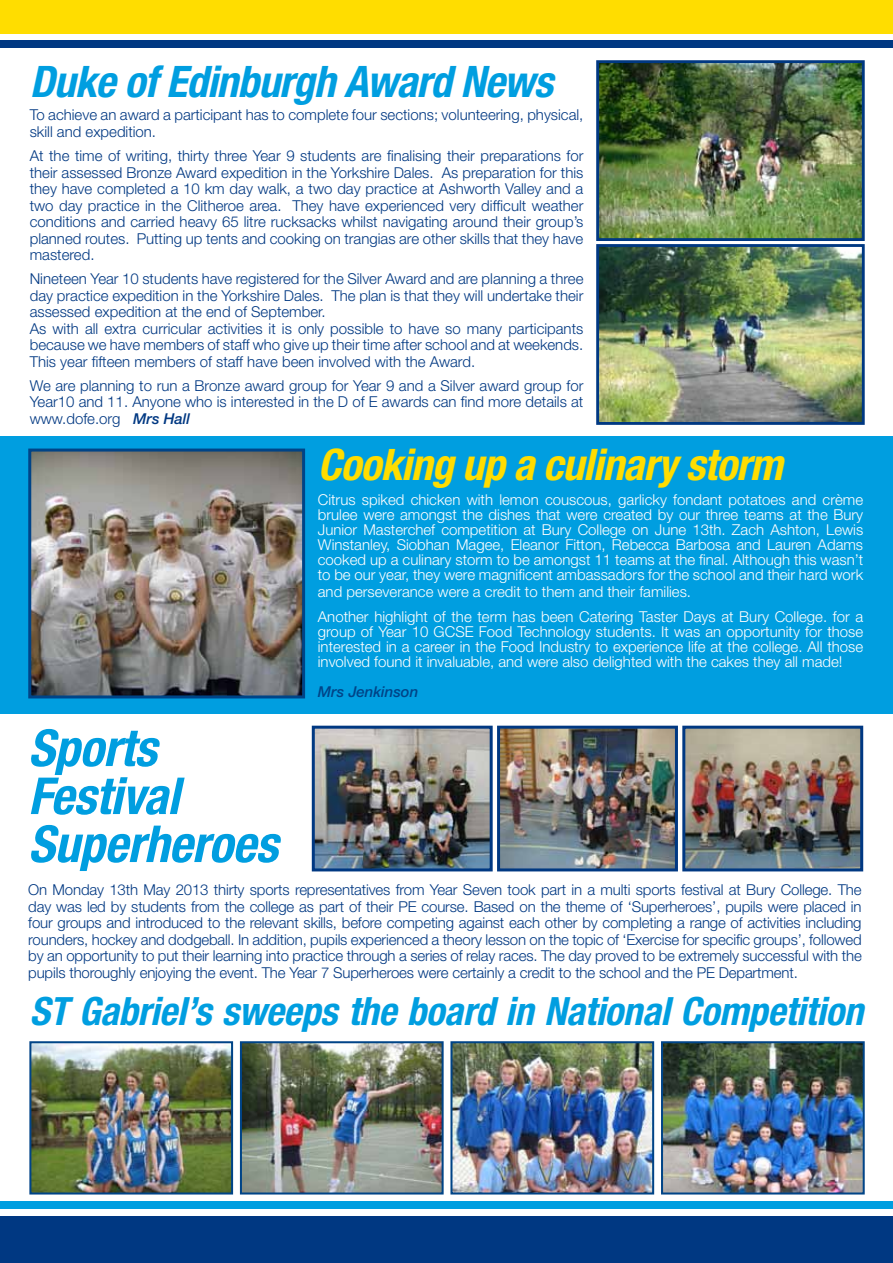
<style>
.page{position:relative;width:893px;height:1263px;background:#fff}
.page>*{position:absolute;margin:0;border:0;box-sizing:border-box;transform-origin:0 0}
.t1{font:italic 700 condensed 51px/48px "Helvetica Neue LT";letter-spacing:-.01em;color:#009ee0}
.t2{font:italic 700 condensed 43.5px "Helvetica Neue LT";letter-spacing:-.02em;color:#009ee0}
.t3{font:italic 700 condensed 43.5px "Helvetica Neue LT";letter-spacing:-.02em;color:#fd0}
.t4{font:italic 700 condensed 39px "Helvetica Neue LT";letter-spacing:-.01em;color:#009ee0}
.t5{font:300 15px/16.5px "Helvetica Neue LT";color:#003882;text-align:justify}
.t6{font:300 15px/15px "Helvetica Neue LT";color:#fff;text-align:justify}
.t7{font:italic 500 15px "Helvetica Neue LT";color:#004487}
.s1{font-weight:500;font-style:italic}
</style>
<div class="page">
<div style="left:0;top:0;width:893px;height:34px;background:#fd0"></div>
<div style="left:0;top:40px;width:893px;height:8px;background:#003882"></div>
<div style="left:0;top:1217px;width:893px;height:46px;background:#003882"></div>
<div style="left:0;top:1202px;width:893px;height:7px;background:#009ee0"></div>
<div style="left:0;top:436px;width:893px;height:278px;background:#009ee0"></div>
<img style="left:600px;top:64px;width:261px;height:173px">
<div style="left:596px;top:60px;width:269px;height:181px;border:3px solid #003882"></div>
<img style="left:600px;top:248px;width:261px;height:173px">
<div style="left:596px;top:244px;width:269px;height:181px;border:3px solid #003882"></div>
<img style="left:32px;top:452px;width:269px;height:242px">
<div style="left:28px;top:448px;width:277px;height:250px;border:3px solid #004487"></div>
<img style="left:32px;top:1044px;width:198px;height:147px">
<div style="left:29px;top:1041px;width:204px;height:153px;border:2px solid #004487"></div>
<img style="left:453px;top:1044px;width:198px;height:147px">
<div style="left:450px;top:1041px;width:204px;height:153px;border:2px solid #004487"></div>
<img style="left:664px;top:1044px;width:198px;height:147px">
<div style="left:661px;top:1041px;width:204px;height:153px;border:2px solid #004487"></div>
<img style="left:243px;top:1044px;width:198px;height:147px">
<div style="left:240px;top:1041px;width:204px;height:153px;border:2px solid #004487"></div>
<img style="left:686px;top:730px;width:173px;height:137px">
<div style="left:682px;top:726px;width:181px;height:145px;border:3px solid #003882"></div>
<img style="left:501px;top:730px;width:173px;height:137px">
<div style="left:497px;top:726px;width:181px;height:145px;border:3px solid #003882"></div>
<img style="left:316px;top:730px;width:173px;height:137px">
<div style="left:312px;top:726px;width:181px;height:145px;border:3px solid #003882"></div>
<h2 class="t2" style="left:30px;top:56px;width:525px">Duke of Edinburgh Award News</h2>
<p class="t5" style="left:30px;top:107px;width:555px">To achieve an award a participant has to complete four sections; volunteering, physical, skill and expedition.</p>
<p class="t5" style="left:30px;top:147px;width:555px">At the time of writing, thirty three Year 9 students are finalising their preparations for their assessed Bronze Award expedition in the Yorkshire Dales. As preparation for this they have completed a 10 km day walk, a two day practice at Ashworth Valley and a two day practice in the Clitheroe area. They have experienced very difficult weather conditions and carried heavy 65 litre rucksacks whilst navigating around their group’s planned routes. Putting up tents and cooking on trangias are other skills that they have mastered.</p>
<p class="t5" style="left:30px;top:270px;width:555px;text-align:left">Nineteen Year 10 students have registered for the Silver Award and are planning a three day practice expedition in the Yorkshire Dales. The plan is that they will undertake their assessed expedition at the end of September.<br>As with all extra curricular activities it is only possible to have so many participants because we have members of staff who give up their time after school and at weekends.<br>This year fifteen members of staff have been involved with the Award.</p>
<p class="t5" style="left:30px;top:377px;width:555px">We are planning to run a Bronze award group for Year 9 and a Silver award group for Year10 and 11. Anyone who is interested in the D of E awards can find more details at www.dofe.org <span class="s1">Mrs Hall</span></p>
<h2 class="t3" style="left:318px;top:438px;width:466px">Cooking up a culinary storm</h2>
<p class="t6" style="left:318px;top:492px;width:547px">Citrus spiked chicken with lemon couscous, garlicky fondant potatoes and crème brulee were amongst the dishes that were created by our three teams at the Bury Junior Masterchef competition at Bury College on June 13th. Zach Ashton, Lewis Winstanley, Siobhan Magee, Eleanor Fitton, Rebecca Barbosa and Lauren Adams cooked up a culinary storm to be amongst 11 teams at the final. Although this wasn’t to be our year, they were magnificent ambassadors for the school and their hard work</p>
<p class="t6" style="left:318px;top:578px;width:547px;line-height:25.5px">and perseverance were a credit to them and their families.<br>Another highlight of the term has been Catering Taster Days at Bury College. for a</p>
<p class="t6" style="left:318px;top:624px;width:547px">group of Year 10 GCSE Food Technology students. It was an opportunity for those interested in a career in the Food Industry to experience life at the college. All those involved found it invaluable, and were also delighted with the cakes they all made!</p>
<p class="t7" style="left:318px;top:683px;width:102px">Mrs Jenkinson</p>
<h1 class="t1" style="left:28px;top:723px;width:251px">Sports<br>Festival<br>Superheroes</h1>
<p class="t5" style="left:28px;top:881px;width:835px">On Monday 13th May 2013 thirty sports representatives from Year Seven took part in a multi sports festival at Bury College. The day was led by students from the college as part of their PE course. Based on the theme of ‘Superheroes’, pupils were placed in four groups and introduced to the relevant skills, before competing against each other by completing a range of activities including rounders, hockey and dodgeball. In addition, pupils experienced a theory lesson on the topic of ‘Exercise for specific groups’, followed by an opportunity to put their learning into practice through a series of relay races. The day proved to be extremely successful with the pupils thoroughly enjoying the event. The Year 7 Superheroes were certainly a credit to the school and the PE Department.</p>
<h3 class="t4" style="left:30px;top:988px;width:835px">ST Gabriel’s sweeps the board in National Competition</h3>
</div>
